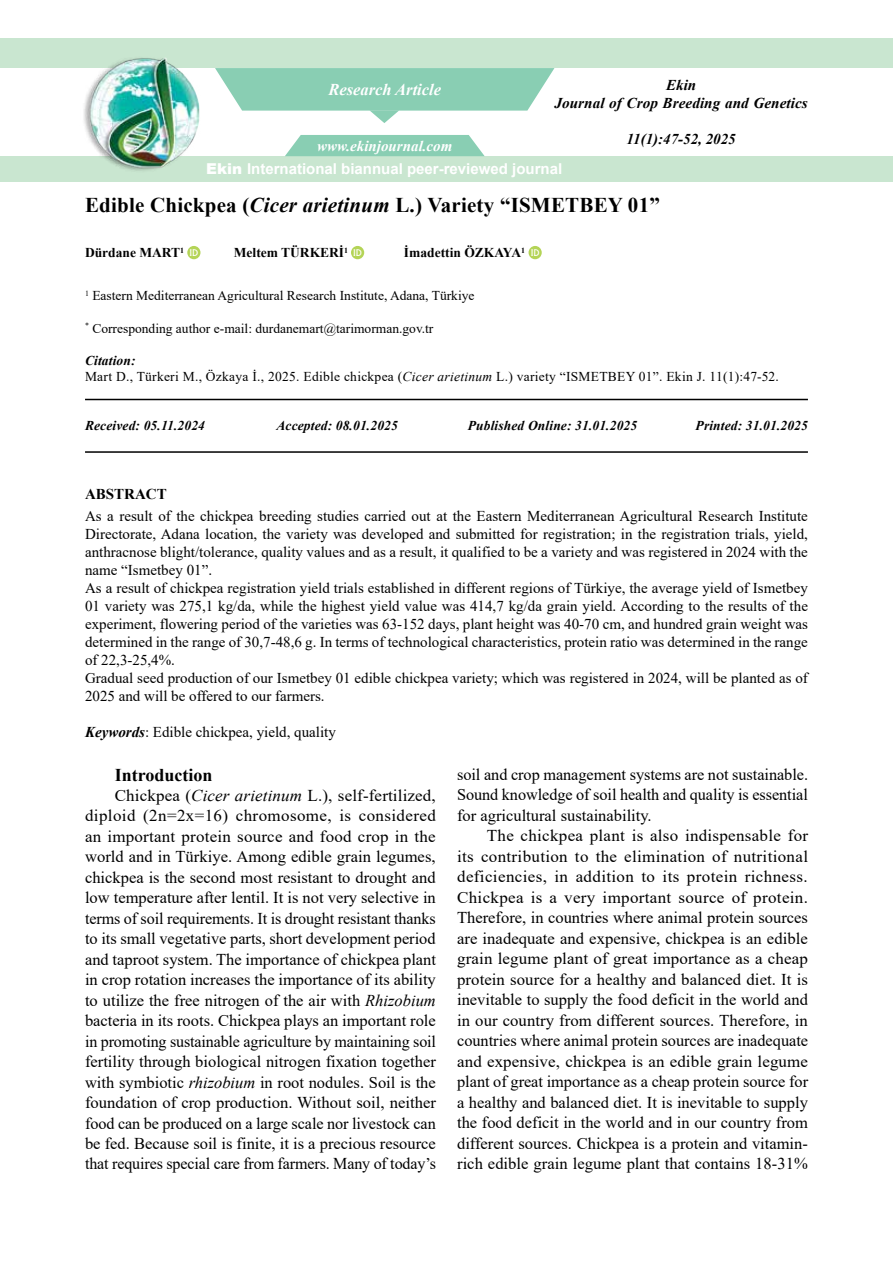
<style>
.page{position:relative;width:893px;height:1263px;background:#fff}
.page>*{position:absolute;margin:0;border:0;box-sizing:border-box;transform-origin:0 0}
.t1{font:700 21px "Times New Roman";letter-spacing:.01em;color:#000}
.t2{font:700 18px "Times New Roman";color:#000}
.t3{font:16.5px/20.4px "Times New Roman";color:#000;text-align:justify}
.t4{font:italic 700 16.5px "Times New Roman";color:#fff}
.t5{font:15px/18px "Times New Roman";color:#000}
.t6{font:italic 700 15px/18px "Times New Roman";letter-spacing:.005em;color:#000;text-align:center}
.t7{font:700 15px "Arial";color:#fff}
.t8{font:italic 700 15px "Times New Roman";color:#fff}
.t9{font:700 15px "Times New Roman";color:#000}
.t10{font:13.5px "Times New Roman";color:#000}
.t11{font:13.5px/16.2px "Times New Roman";letter-spacing:.02em;color:#000}
.t12{font:italic 700 13.5px "Times New Roman";letter-spacing:.01em;color:#000}
.t13{font:700 13.5px "Times New Roman";color:#000}
.t14{font:500 8.85px "Albertus";color:#fff}
.s1{font-weight:900}
.s2{font-style:italic}
.s3{font-weight:700;font-style:italic}
</style>
<div class="page">
<div style="left:0;top:38px;width:893px;height:30px;background:#c9e6d0"></div>
<div style="left:0;top:156px;width:893px;height:26px;background:#c9e6d0"></div>
<img style="left:84px;top:58px;width:116px;height:113px">
<svg style="left:215px;top:68px;width:339px;height:55px"></svg>
<svg style="left:285px;top:135px;width:200px;height:21px;background:#92d1b9"></svg>
<hr style="left:85px;top:399px;width:723px;height:1px;background:#000">
<hr style="left:85px;top:451px;width:723px;height:2px;background:#000">
<div style="left:187px;top:246px;width:13px;height:13px;background:#b4d457;border-radius:50%"></div>
<div style="left:351px;top:246px;width:13px;height:13px;background:#b4d457;border-radius:50%"></div>
<div style="left:529px;top:246px;width:13px;height:13px;background:#b4d457;border-radius:50%"></div>
<p class="t4" style="left:329px;top:78px;width:114px">Research Article</p>
<p class="t8" style="left:317px;top:135px;width:137px">www.ekinjournal.com</p>
<p class="t6" style="left:554px;top:76px;width:255px">Ekin<br>Journal of Crop Breeding and Genetics</p>
<p class="t6" style="left:627px;top:130px;width:111px">11(1):47-52, 2025</p>
<p class="t7" style="left:206px;top:159px;width:357px"><span class="s1">Ekin</span> International biannual peer-reviewed journal</p>
<p class="t1" style="left:85px;top:190px;width:576px">Edible Chickpea (<span class="s2">Cicer arietinum</span> L.) Variety “ISMETBEY 01”</p>
<p class="t13" style="left:85px;top:243px;width:101px">Dürdane MART<sup>1</sup></p>
<p class="t13" style="left:234px;top:243px;width:116px">Meltem TÜRKERİ<sup>1</sup></p>
<p class="t13" style="left:404px;top:243px;width:123px">İmadettin ÖZKAYA<sup>1</sup></p>
<p class="t10" style="left:85px;top:286px;width:391px"><sup>1</sup> Eastern Mediterranean Agricultural Research Institute, Adana, Türkiye</p>
<p class="t10" style="left:85px;top:319px;width:350px"><sup>*</sup> Corresponding author e-mail: durdanemart@tarimorman.gov.tr</p>
<p class="t11" style="left:85px;top:352px;width:695px"><span class="s3">Citation:<br></span>Mart D., Türkeri M., Özkaya İ., 2025. Edible chickpea (<span class="s2">Cicer arietinum</span> L.) variety “ISMETBEY 01”. Ekin J. 11(1):47-52.</p>
<p class="t12" style="left:85px;top:416px;width:121px">Received: 05.11.2024</p>
<p class="t12" style="left:276px;top:416px;width:123px">Accepted: 08.01.2025</p>
<p class="t12" style="left:468px;top:416px;width:171px">Published Online: 31.01.2025</p>
<p class="t12" style="left:696px;top:416px;width:114px">Printed: 31.01.2025</p>
<p class="t14" style="left:189px;top:247px;width:10px">ID</p>
<p class="t14" style="left:353px;top:247px;width:10px">ID</p>
<p class="t14" style="left:531px;top:247px;width:10px">ID</p>
<p class="t9" style="left:85px;top:483px;width:83px">ABSTRACT</p>
<p class="t5" style="left:85px;top:506px;width:724px">As a result of the chickpea breeding studies carried out at the Eastern Mediterranean Agricultural Research Institute Directorate, Adana location, the variety was developed and submitted for registration; in the registration trials, yield, anthracnose blight/tolerance, quality values and as a result, it qualified to be a variety and was registered in 2024 with the name “Ismetbey 01”.<br>As a result of chickpea registration yield trials established in different regions of Türkiye, the average yield of Ismetbey 01 variety was 275,1 kg/da, while the highest yield value was 414,7 kg/da grain yield. According to the results of the experiment, flowering period of the varieties was 63-152 days, plant height was 40-70 cm, and hundred grain weight was determined in the range of 30,7-48,6 g. In terms of technological characteristics, protein ratio was determined in the range of 22,3-25,4%.<br>Gradual seed production of our Ismetbey 01 edible chickpea variety; which was registered in 2024, will be planted as of 2025 and will be offered to our farmers.</p>
<p class="t5" style="left:85px;top:722px;width:252px"><span class="s3">Keywords</span>: Edible chickpea, yield, quality</p>
<p class="t2" style="left:115px;top:761px;width:99px">Introduction</p>
<p class="t3" style="left:85px;top:785px;width:352px;text-indent:30px">Chickpea (<span class="s2">Cicer arietinum</span> L.), self-fertilized, diploid (2n=2x=16) chromosome, is considered an important protein source and food crop in the world and in Türkiye. Among edible grain legumes, chickpea is the second most resistant to drought and low temperature after lentil. It is not very selective in terms of soil requirements. It is drought resistant thanks to its small vegetative parts, short development period and taproot system. The importance of chickpea plant in crop rotation increases the importance of its ability to utilize the free nitrogen of the air with <span class="s2">Rhizobium </span>bacteria in its roots. Chickpea plays an important role in promoting sustainable agriculture by maintaining soil fertility through biological nitrogen fixation together with symbiotic <span class="s2">rhizobium</span> in root nodules. Soil is the foundation of crop production. Without soil, neither food can be produced on a large scale nor livestock can be fed. Because soil is finite, it is a precious resource that requires special care from farmers. Many of today’s</p>
<p class="t3" style="left:457px;top:763px;width:352px">soil and crop management systems are not sustainable.<br>Sound knowledge of soil health and quality is essential for agricultural sustainability.</p>
<p class="t3" style="left:457px;top:825px;width:353px;text-indent:30px">The chickpea plant is also indispensable for its contribution to the elimination of nutritional deficiencies, in addition to its protein richness.<br>Chickpea is a very important source of protein.<br>Therefore, in countries where animal protein sources are inadequate and expensive, chickpea is an edible grain legume plant of great importance as a cheap protein source for a healthy and balanced diet. It is inevitable to supply the food deficit in the world and in our country from different sources. Therefore, in countries where animal protein sources are inadequate and expensive, chickpea is an edible grain legume plant of great importance as a cheap protein source for a healthy and balanced diet. It is inevitable to supply the food deficit in the world and in our country from different sources. Chickpea is a protein and vitamin&shy;rich edible grain legume plant that contains 18-31%</p>
</div>
